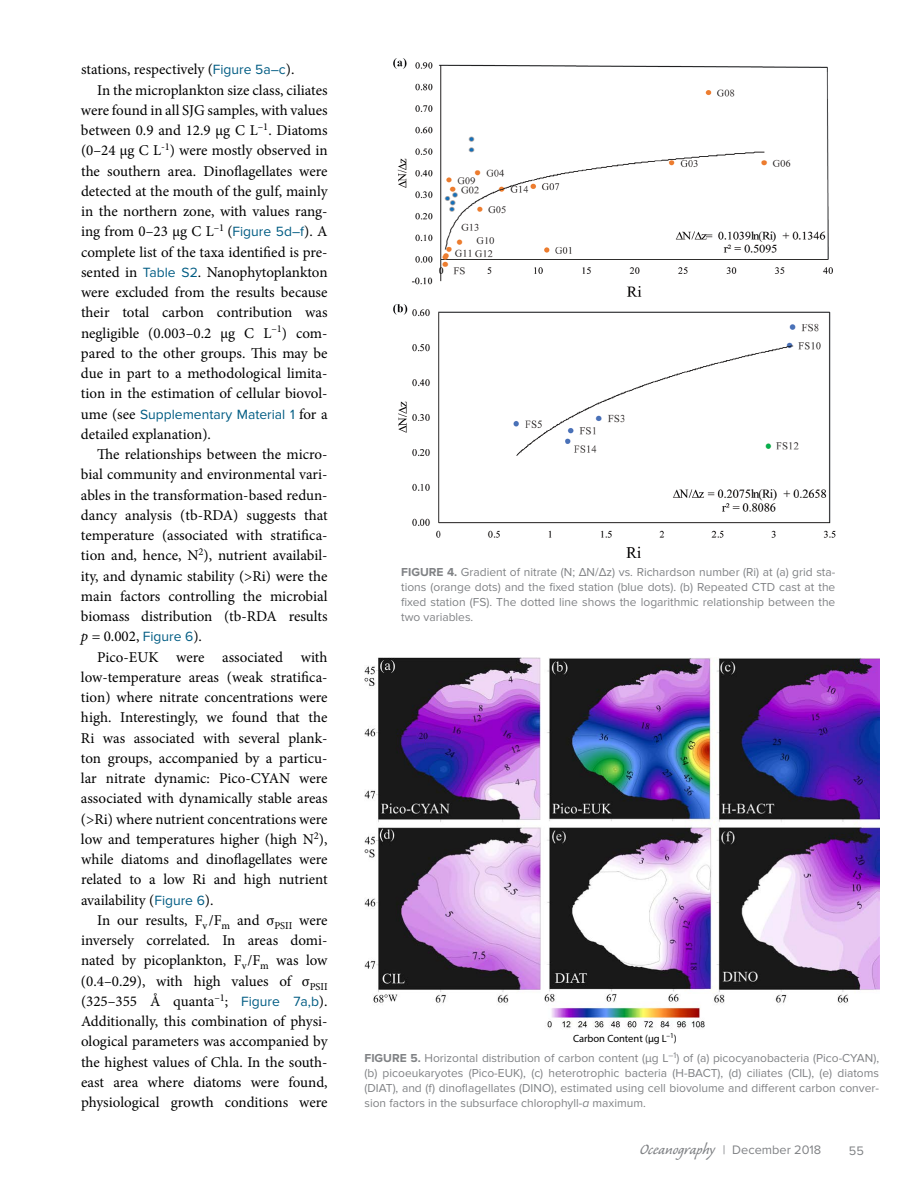
<style>
.page{position:relative;width:918px;height:1188px;background:#fff}
.page>*{position:absolute;margin:0;border:0;box-sizing:border-box;transform-origin:0 0}
.t1{font:15px "Minion Pro";color:#000}
.t2{font:13.8px "Proxima Nova";color:#005c83}
.t3{font:12.75px "Proxima Nova";color:#808285}
.t4{font:12px/15px "Proxima Nova";color:#808285;text-align:justify}
.t5{font:10.5px "Myriad Pro";color:#000}
.s1{font-family:"Proxima Nova";font-size:13.8px;color:#005c83}
.s2{font-family:"Minion Pro";font-size:15px;color:#000}
.s3{font-style:italic}
.s4{font-weight:700}
.s5{font-family:"Caliban Std";font-size:18.75px}
</style>
<div class="page">
<img style="left:364px;top:658px;width:515px;height:371px">
<img style="left:394px;top:58px;width:442px;height:500px">
<p class="t1" style="left:81px;top:59px;width:215px">stations, respectively (<span class="s1">Figure 5a–c</span>).</p>
<p class="t1" style="left:97px;top:80px;width:232px">In the microplankton size class, ciliates</p>
<p class="t1" style="left:81px;top:100px;width:248px">were found in all SJG samples, with values</p>
<p class="t1" style="left:81px;top:120px;width:248px">between 0.9 and 12.9 µg C L<sup>–1</sup>. Diatoms</p>
<p class="t1" style="left:81px;top:140px;width:248px">(0–24 µg C L<sup>-1</sup>) were mostly observed in</p>
<p class="t1" style="left:81px;top:161px;width:248px">the southern area. Dinoflagellates were</p>
<p class="t1" style="left:81px;top:181px;width:248px">detected at the mouth of the gulf, mainly</p>
<p class="t1" style="left:81px;top:201px;width:248px">in the northern zone, with values rang-</p>
<p class="t1" style="left:81px;top:221px;width:248px">ing from 0–23 µg C L<sup>–1</sup> (<span class="s1">Figure 5d–f</span>). A</p>
<p class="t1" style="left:81px;top:242px;width:248px">complete list of the taxa identified is pre-</p>
<p class="t1" style="left:81px;top:262px;width:248px">sented in <span class="s1">Table S2</span>. Nanophytoplankton</p>
<p class="t1" style="left:81px;top:282px;width:248px">were excluded from the results because</p>
<p class="t1" style="left:81px;top:302px;width:248px">their total carbon contribution was</p>
<p class="t1" style="left:81px;top:323px;width:248px">negligible (0.003–0.2 µg C L<sup>–1</sup>) com-</p>
<p class="t1" style="left:81px;top:343px;width:248px">pared to the other groups. This may be</p>
<p class="t1" style="left:81px;top:363px;width:248px">due in part to a methodological limita-</p>
<p class="t1" style="left:81px;top:383px;width:248px">tion in the estimation of cellular biovol-</p>
<p class="t2" style="left:81px;top:406px;width:248px"><span class="s2">ume (see</span> Supplementary Material 1 <span class="s2">for a</span></p>
<p class="t1" style="left:81px;top:424px;width:131px">detailed explanation).</p>
<p class="t1" style="left:97px;top:444px;width:232px">The relationships between the micro-</p>
<p class="t1" style="left:81px;top:464px;width:248px">bial community and environmental vari-</p>
<p class="t1" style="left:81px;top:485px;width:248px">ables in the transformation-based redun-</p>
<p class="t1" style="left:81px;top:505px;width:248px">dancy analysis (tb-RDA) suggests that</p>
<p class="t1" style="left:81px;top:525px;width:248px">temperature (associated with stratifica-</p>
<p class="t1" style="left:81px;top:545px;width:248px">tion and, hence, N<sup>2</sup>), nutrient availabil-</p>
<p class="t1" style="left:81px;top:566px;width:248px">ity, and dynamic stability (&gt;Ri) were the</p>
<p class="t1" style="left:81px;top:586px;width:248px">main factors controlling the microbial</p>
<p class="t1" style="left:81px;top:606px;width:248px">biomass distribution (tb-RDA results</p>
<p class="t1" style="left:81px;top:626px;width:122px"><span class="s3">p</span> = 0.002, <span class="s1">Figure 6</span>).</p>
<p class="t1" style="left:97px;top:647px;width:232px">Pico-EUK were associated with</p>
<p class="t1" style="left:81px;top:667px;width:248px">low-temperature areas (weak stratifica-</p>
<p class="t1" style="left:81px;top:687px;width:248px">tion) where nitrate concentrations were</p>
<p class="t1" style="left:81px;top:707px;width:248px">high. Interestingly, we found that the</p>
<p class="t1" style="left:81px;top:728px;width:248px">Ri was associated with several plank-</p>
<p class="t1" style="left:81px;top:748px;width:248px">ton groups, accompanied by a particu-</p>
<p class="t1" style="left:81px;top:768px;width:248px">lar nitrate dynamic: Pico-CYAN were</p>
<p class="t1" style="left:81px;top:788px;width:248px">associated with dynamically stable areas</p>
<p class="t1" style="left:81px;top:809px;width:248px">(&gt;Ri) where nutrient concentrations were</p>
<p class="t1" style="left:81px;top:829px;width:248px">low and temperatures higher (high N<sup>2</sup>),</p>
<p class="t1" style="left:81px;top:849px;width:248px">while diatoms and dinoflagellates were</p>
<p class="t1" style="left:81px;top:869px;width:248px">related to a low Ri and high nutrient</p>
<p class="t1" style="left:81px;top:890px;width:134px">availability (<span class="s1">Figure 6</span>).</p>
<p class="t1" style="left:97px;top:910px;width:232px">In our results, F<sub>v</sub> /F<sub>m</sub> and σ<sub>PSII</sub> were</p>
<p class="t1" style="left:81px;top:930px;width:248px">inversely correlated. In areas domi-</p>
<p class="t1" style="left:81px;top:950px;width:248px">nated by picoplankton, F<sub>v</sub>/F<sub>m</sub> was low</p>
<p class="t1" style="left:81px;top:971px;width:248px">(0.4–0.29), with high values of σ<sub>PSII</sub></p>
<p class="t1" style="left:81px;top:991px;width:248px">(325–355 Å quanta<sup>–1</sup>; <span class="s1">Figure 7a,b</span>).</p>
<p class="t1" style="left:81px;top:1011px;width:248px">Additionally, this combination of physi-</p>
<p class="t1" style="left:81px;top:1031px;width:248px">ological parameters was accompanied by</p>
<p class="t1" style="left:81px;top:1052px;width:248px">the highest values of Chla. In the south-</p>
<p class="t1" style="left:81px;top:1072px;width:248px">east area where diatoms were found,</p>
<p class="t1" style="left:81px;top:1092px;width:248px">physiological growth conditions were</p>
<p class="t4" style="left:401px;top:565px;width:436px"><span class="s4">FIGURE 4.</span> Gradient of nitrate (N; ∆N/∆z) vs. Richardson number (Ri) at (a) grid sta&shy;tions (orange dots) and the fixed station (blue dots). (b) Repeated CTD cast at the fixed station (FS). The dotted line shows the logarithmic relationship between the two variables.</p>
<p class="t5" style="left:573px;top:1032px;width:105px">Carbon Content (µg L<sup>–1</sup>)</p>
<p class="t4" style="left:364px;top:1051px;width:516px"><span class="s4">FIGURE 5.</span> Horizontal distribution of carbon content (µg L<sup>–1</sup>) of (a) picocyanobacteria (Pico-CYAN), (b) picoeukaryotes (Pico-EUK), (c) heterotrophic bacteria (H-BACT), (d) ciliates (CIL), (e) diatoms (DIAT), and (f) dinoflagellates (DINO), estimated using cell biovolume and different carbon conver&shy;sion factors in the subsurface chlorophyll-<span class="s3">a</span> maximum.</p>
<p class="t3" style="left:640px;top:1142px;width:183px"><span class="s5">Oceanography</span> | December 2018</p>
<p class="t3" style="left:849px;top:1143px;width:17px">55</p>
</div>
